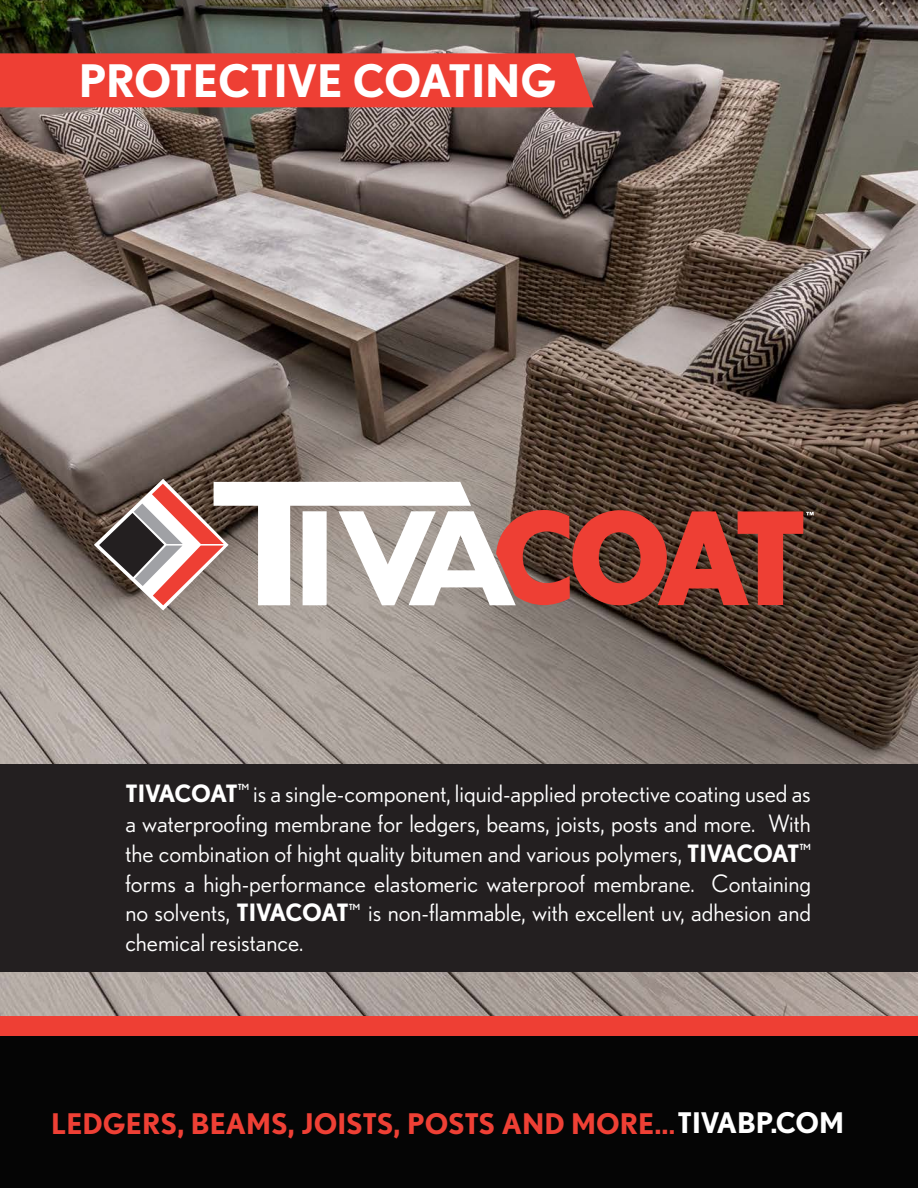
<style>
.page{position:relative;width:918px;height:1188px;background:#fff}
.page>*{position:absolute;margin:0;border:0;box-sizing:border-box;transform-origin:0 0}
.t1{font:700 44.85px "Nobel";color:#fff}
.t2{font:700 28.35px "Nobel";color:#ef4035}
.t3{font:23.85px/29.8px "Nobel";color:#fff;text-align:justify}
.s1{font-weight:700}
.s2{font-size:25.65px}
.s3{color:#fff}
</style>
<div class="page">
<img style="left:0;top:0;width:918px;height:1016px">
<div style="left:0;top:1036px;width:918px;height:152px;background:#050505"></div>
<div style="left:0;top:1016px;width:918px;height:20px;background:#ee3f34"></div>
<svg style="left:94px;top:479px;width:720px;height:132px"></svg>
<div style="left:0;top:53px;width:594px;height:54px;background:#ee3f34"></div>
<div style="left:0;top:765px;width:918px;height:207px;background:#231f20"></div>
<p class="t1" style="left:79px;top:54px;width:479px">PROTECTIVE COATING</p>
<p class="t3" style="left:125px;top:778px;width:687px"><span class="s1">TIVACOAT</span><sup>™</sup> is a single-component, liquid-applied protective coating used as a waterproofing membrane for ledgers, beams, joists, posts and more. With the combination of hight quality bitumen and various polymers, <span class="s1">TIVACOAT</span><sup>™ </sup>forms a high-performance elastomeric waterproof membrane. Containing no solvents, <span class="s1">TIVACOAT</span><sup>™</sup> is non-flammable, with excellent uv, adhesion and chemical resistance.</p>
<p class="t2" style="left:51px;top:1107px;width:794px">LEDGERS, BEAMS, JOISTS, POSTS AND MORE..<span class="s2">.</span><span class="s3">TIVABP.COM</span></p>
</div>
